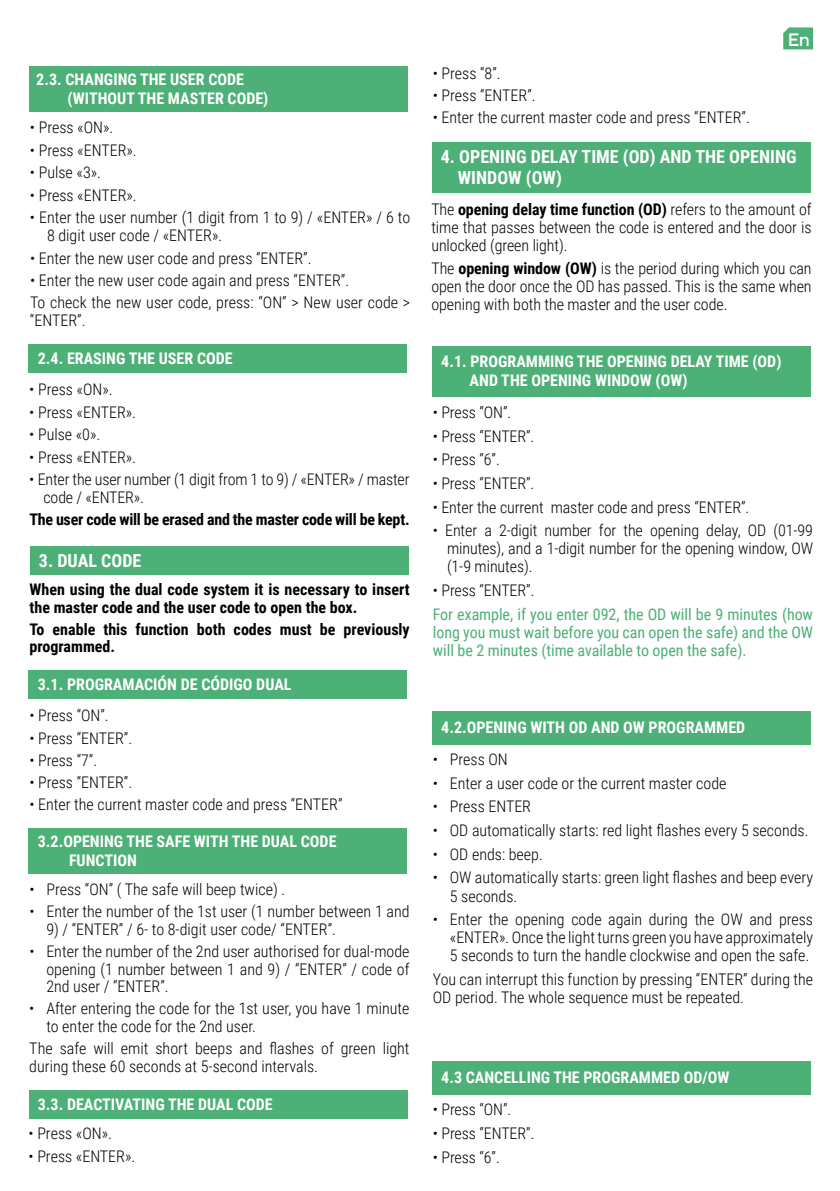
<style>
.page{position:relative;width:840px;height:1191px;background:#fff}
.page>*{position:absolute;margin:0;border:0;box-sizing:border-box;transform-origin:0 0}
.t1{font:700 18px/21px "Roboto Condensed";color:#fff}
.t2{font:500 18px "TT Firs Neue";color:#fff}
.t3{font:300 16px/18px "Roboto Condensed";color:#000}
.t4{font:700 16px/19px "Roboto Condensed";color:#fff}
.t5{font:700 16px/17.6px "Roboto Condensed";color:#000}
.t6{font:16px/18px "Roboto Condensed";letter-spacing:-.005em;color:#4db076;text-align:justify}
.s1{font-weight:700}
</style>
<div class="page">
<svg style="left:783px;top:27px;width:29px;height:22px"></svg>
<div style="left:29px;top:345px;width:378px;height:28px;background:#4db076"></div>
<div style="left:29px;top:670px;width:378px;height:29px;background:#4db076"></div>
<div style="left:432px;top:347px;width:378px;height:50px;background:#4db076"></div>
<div style="left:432px;top:710px;width:378px;height:34px;background:#4db076"></div>
<div style="left:432px;top:1060px;width:378px;height:34px;background:#4db076"></div>
<div style="left:29px;top:828px;width:378px;height:45px;background:#4db076"></div>
<div style="left:30px;top:546px;width:378px;height:28px;background:#4db076"></div>
<div style="left:432px;top:142px;width:378px;height:51px;background:#4db076"></div>
<div style="left:29px;top:1090px;width:378px;height:28px;background:#4db076"></div>
<div style="left:30px;top:67px;width:377px;height:45px;background:#4db076"></div>
<p class="t4" style="left:67px;top:69px;width:202px;text-indent:-31px">2.3. CHANGING THE USER CODE (WITHOUT THE MASTER CODE)</p>
<p class="t3" style="left:30px;top:118px;width:85px">• Press «ON».</p>
<p class="t3" style="left:30px;top:141px;width:108px">• Press «ENTER».</p>
<p class="t3" style="left:30px;top:163px;width:73px">• Pulse «3».</p>
<p class="t3" style="left:30px;top:186px;width:108px">• Press «ENTER».</p>
<p class="t3" style="left:47px;top:208px;width:364px;text-indent:-17px">• Enter the user number (1 digit from 1 to 9) / «ENTER» / 6 to<br>8 digit user code / «ENTER».</p>
<p class="t3" style="left:30px;top:248px;width:283px">• Enter the new user code and press “ENTER”.</p>
<p class="t3" style="left:30px;top:269px;width:381px;line-height:22.2px">• Enter the new user code again and press “ENTER”.<br>To check the new user code, press: “ON” &gt; New user code &gt;</p>
<p class="t3" style="left:30px;top:311px;width:57px">“ENTER”.</p>
<p class="t4" style="left:38px;top:348px;width:196px">2.4. ERASING THE USER CODE</p>
<p class="t3" style="left:29px;top:380px;width:85px">• Press «ON».</p>
<p class="t3" style="left:29px;top:402px;width:108px">• Press «ENTER».</p>
<p class="t3" style="left:29px;top:425px;width:73px">• Pulse «0».</p>
<p class="t3" style="left:29px;top:448px;width:108px">• Press «ENTER».</p>
<p class="t3" style="left:43px;top:470px;width:367px;text-indent:-14px">• Enter the user number (1 digit from 1 to 9) / «ENTER» / master code / «ENTER».</p>
<p class="t5" style="left:29px;top:510px;width:381px">The user code will be erased and the master code will be kept.</p>
<p class="t1" style="left:39px;top:549px;width:104px">3. DUAL CODE</p>
<p class="t5" style="left:30px;top:580px;width:381px">When using the dual code system it is necessary to insert the master code and the user code to open the box.</p>
<p class="t5" style="left:30px;top:619px;width:381px">To enable this function both codes must be previously programmed.</p>
<p class="t4" style="left:38px;top:674px;width:255px">3.1. PROGRAMACIÓN DE CÓDIGO DUAL</p>
<p class="t3" style="left:29px;top:706px;width:81px">• Press “ON”.</p>
<p class="t3" style="left:29px;top:728px;width:104px">• Press “ENTER”.</p>
<p class="t3" style="left:29px;top:750px;width:69px">• Press “7”.</p>
<p class="t3" style="left:29px;top:772px;width:104px">• Press “ENTER”.</p>
<p class="t3" style="left:29px;top:795px;width:314px">• Enter the current master code and press “ENTER”</p>
<p class="t4" style="left:69px;top:831px;width:269px;text-indent:-31px">3.2.OPENING THE SAFE WITH THE DUAL CODE<br>FUNCTION</p>
<p class="t3" style="left:29px;top:879px;width:257px">• Press “ON” ( The safe will beep twice) .</p>
<p class="t3" style="left:29px;top:902px;width:381px">• Enter the number of the 1st user (1 number between 1 and</p>
<p class="t3" style="left:46px;top:919px;width:291px">9) / “ENTER” / 6- to 8-digit user code/ “ENTER”.</p>
<p class="t3" style="left:46px;top:942px;width:364px;text-align:justify;text-indent:-17px">• Enter the number of the 2nd user authorised for dual-mode opening (1 number between 1 and 9) / “ENTER” / code of 2nd user / “ENTER”.</p>
<p class="t3" style="left:46px;top:999px;width:364px;text-indent:-17px">• After entering the code for the 1st user, you have 1 minute to enter the code for the 2nd user.</p>
<p class="t3" style="left:29px;top:1039px;width:381px">The safe will emit short beeps and flashes of green light during these 60 seconds at 5-second intervals.</p>
<p class="t4" style="left:38px;top:1094px;width:236px">3.3. DEACTIVATING THE DUAL CODE</p>
<p class="t3" style="left:29px;top:1124px;width:85px">• Press «ON».</p>
<p class="t3" style="left:29px;top:1146px;width:108px">• Press «ENTER».</p>
<p class="t3" style="left:432px;top:63px;width:69px">• Press “8”.</p>
<p class="t3" style="left:432px;top:85px;width:104px">• Press “ENTER”.</p>
<p class="t3" style="left:432px;top:107px;width:318px">• Enter the current master code and press “ENTER”.</p>
<p class="t2" style="left:787px;top:28px;width:23px">En</p>
<p class="t1" style="left:457px;top:146px;width:340px;text-indent:-17px">4. OPENING DELAY TIME (OD) AND THE OPENING<br>WINDOW (OW)</p>
<p class="t3" style="left:431px;top:199px;width:381px;text-align:justify">The <span class="s1">opening delay time function (OD)</span> refers to the amount of time that passes between the code is entered and the door is unlocked (green light).</p>
<p class="t3" style="left:431px;top:259px;width:381px;text-align:justify">The <span class="s1">opening window (OW)</span> is the period during which you can open the door once the OD has passed. This is the same when opening with both the master and the user code.</p>
<p class="t4" style="left:469px;top:351px;width:313px;text-indent:-28px">4.1. PROGRAMMING THE OPENING DELAY TIME (OD)<br>AND THE OPENING WINDOW (OW)</p>
<p class="t3" style="left:432px;top:403px;width:80px">• Press “ON”.</p>
<p class="t3" style="left:432px;top:426px;width:103px">• Press “ENTER”.</p>
<p class="t3" style="left:432px;top:450px;width:68px">• Press “6”.</p>
<p class="t3" style="left:432px;top:474px;width:103px">• Press “ENTER”.</p>
<p class="t3" style="left:432px;top:497px;width:318px">• Enter the current master code and press “ENTER”.</p>
<p class="t3" style="left:447px;top:521px;width:367px;text-align:justify;text-indent:-14px">• Enter a 2-digit number for the opening delay, OD (01-99 minutes), and a 1-digit number for the opening window, OW (1-9 minutes).</p>
<p class="t3" style="left:432px;top:581px;width:103px">• Press “ENTER”.</p>
<p class="t6" style="left:432px;top:604px;width:381px">For example, if you enter 092, the OD will be 9 minutes (how long you must wait before you can open the safe) and the OW will be 2 minutes (time available to open the safe).</p>
<p class="t4" style="left:441px;top:717px;width:305px">4.2.OPENING WITH OD AND OW PROGRAMMED</p>
<p class="t3" style="left:432px;top:750px;width:76px">• Press ON</p>
<p class="t3" style="left:432px;top:773px;width:295px">• Enter a user code or the current master code</p>
<p class="t3" style="left:432px;top:797px;width:100px">• Press ENTER</p>
<p class="t3" style="left:432px;top:821px;width:377px">• OD automatically starts: red light flashes every 5 seconds.</p>
<p class="t3" style="left:432px;top:844px;width:111px">• OD ends: beep.</p>
<p class="t3" style="left:449px;top:868px;width:364px;text-indent:-17px">• OW automatically starts: green light flashes and beep every<br>5 seconds.</p>
<p class="t3" style="left:449px;top:910px;width:364px;text-align:justify;text-indent:-17px">• Enter the opening code again during the OW and press «ENTER». Once the light turns green you have approximately 5 seconds to turn the handle clockwise and open the safe.</p>
<p class="t3" style="left:432px;top:969px;width:381px">You can interrupt this function by pressing “ENTER” during the<br>OD period. The whole sequence must be repeated.</p>
<p class="t4" style="left:441px;top:1067px;width:289px">4.3 CANCELLING THE PROGRAMMED OD/OW</p>
<p class="t3" style="left:432px;top:1099px;width:80px">• Press “ON”.</p>
<p class="t3" style="left:432px;top:1123px;width:103px">• Press “ENTER”.</p>
<p class="t3" style="left:432px;top:1147px;width:68px">• Press “6”.</p>
</div>
